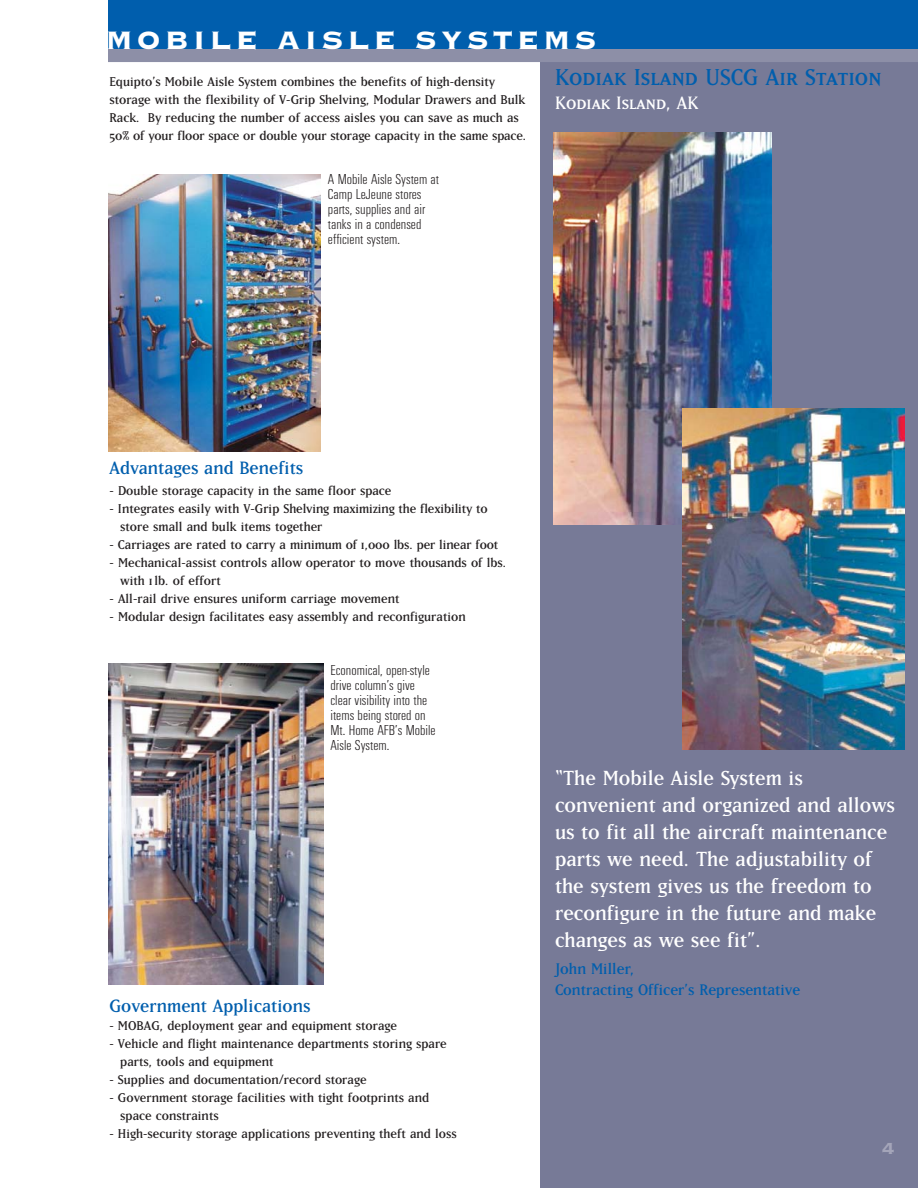
<style>
.page{position:relative;width:918px;height:1188px;background:#fff}
.page>*{position:absolute;margin:0;border:0;box-sizing:border-box;transform-origin:0 0}
.t1{font:33px "Copperplate Thirty Three BC";letter-spacing:.12em;color:#fff}
.t2{font:27px "Matrix Regular Small Caps";color:#005ead}
.t3{font:24px/27px "Matrix";color:#fff}
.t4{font:21px "Matrix";color:#005ead}
.t5{font:21px "Matrix Regular Small Caps";color:#fff}
.t6{font:21px "Copperplate Thirty Three BC";color:#a4a5b9}
.t7{font:18px/21px "Matrix";color:#005ead}
.t8{font:15px/18px "Matrix";color:#231f20}
.t9{font:15px/15px "U47";color:#231f20}
</style>
<div class="page">
<div style="left:540px;top:0;width:378px;height:1188px;background:#777a97"></div>
<div style="left:108px;top:49px;width:810px;height:13px;background:#8d8fa7"></div>
<div style="left:108px;top:0;width:810px;height:49px;background:#005ead"></div>
<img style="left:554px;top:133px;width:218px;height:391px">
<img style="left:682px;top:408px;width:222px;height:341px">
<img style="left:108px;top:174px;width:212px;height:277px">
<img style="left:108px;top:663px;width:215px;height:322px">
<h1 class="t1" style="left:105px;top:18px;width:493px">MOBILE AISLE SYSTEMS</h1>
<p class="t8" style="left:109px;top:72px;width:418px">Equipto’s Mobile Aisle System combines the benefits of high-density storage with the flexibility of V-Grip Shelving, Modular Drawers and Bulk Rack. By reducing the number of access aisles you can save as much as 50% of your floor space or double your storage capacity in the same space.</p>
<p class="t9" style="left:328px;top:173px;width:113px">A Mobile Aisle System at<br>Camp LeJeune stores parts, supplies and air tanks in a condensed efficient system.</p>
<h2 class="t2" style="left:555px;top:60px;width:328px">Kodiak Island USCG Air Station</h2>
<h3 class="t5" style="left:555px;top:89px;width:145px">Kodiak Island, AK</h3>
<h3 class="t4" style="left:109px;top:454px;width:195px">Advantages and Benefits</h3>
<p class="t8" style="left:109px;top:481px;width:284px">- Double storage capacity in the same floor space</p>
<p class="t8" style="left:120px;top:499px;width:369px;text-indent:-11px">- Integrates easily with V-Grip Shelving maximizing the flexibility to store small and bulk items together</p>
<p class="t8" style="left:109px;top:535px;width:390px">- Carriages are rated to carry a minimum of 1,000 lbs. per linear foot</p>
<p class="t8" style="left:120px;top:553px;width:388px;text-indent:-11px">- Mechanical-assist controls allow operator to move thousands of lbs. with 1lb. of effort</p>
<p class="t8" style="left:109px;top:589px;width:292px">- All-rail drive ensures uniform carriage movement</p>
<p class="t8" style="left:109px;top:607px;width:358px">- Modular design facilitates easy assembly and reconfiguration</p>
<p class="t9" style="left:330px;top:664px;width:107px">Economical, open-style drive column’s give clear visibility into the items being stored on<br>Mt. Home AFB’s Mobile<br>Aisle System.</p>
<h3 class="t4" style="left:109px;top:992px;width:202px">Government Applications</h3>
<p class="t8" style="left:109px;top:1016px;width:289px">- MOBAG, deployment gear and equipment storage</p>
<p class="t8" style="left:120px;top:1034px;width:328px;text-indent:-11px">- Vehicle and flight maintenance departments storing spare parts, tools and equipment</p>
<p class="t8" style="left:109px;top:1070px;width:259px">- Supplies and documentation/record storage</p>
<p class="t8" style="left:120px;top:1088px;width:310px;text-indent:-11px">- Government storage facilities with tight footprints and space constraints</p>
<p class="t8" style="left:109px;top:1124px;width:349px">- High-security storage applications preventing theft and loss</p>
<h3 class="t3" style="left:555px;top:764px;width:341px">“The Mobile Aisle System is convenient and organized and allows us to fit all the aircraft maintenance parts we need. The adjustability of the system gives us the freedom to reconfigure in the future and make changes as we see fit”.</h3>
<p class="t7" style="left:555px;top:958px;width:247px">John Miller,<br>Contracting Officer’s Representative</p>
<h3 class="t6" style="left:882px;top:1135px;width:14px">4</h3>
</div>
